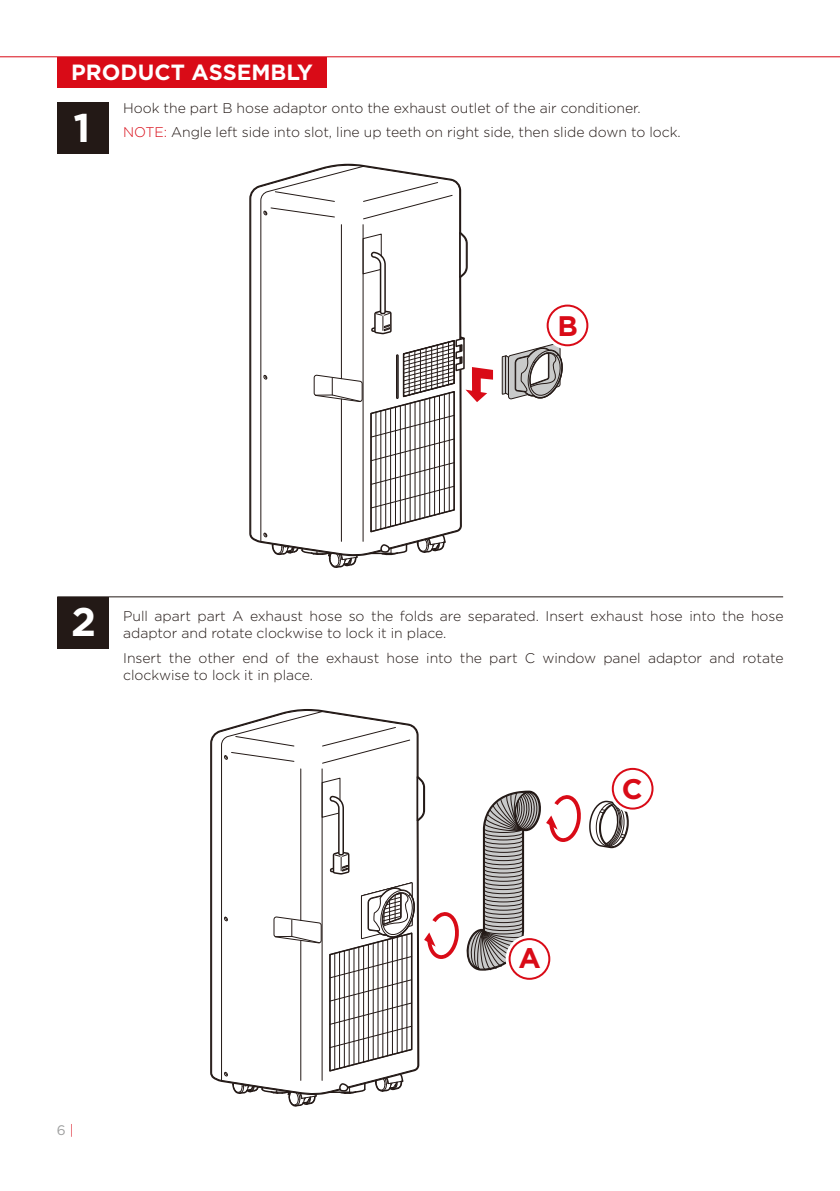
<style>
.page{position:relative;width:840px;height:1191px;background:#fff}
.page>*{position:absolute;margin:0;border:0;box-sizing:border-box;transform-origin:0 0}
.t1{font:700 40px "Gotham";color:#fff}
.t2{font:700 28.2px "Gotham";color:#d90b17}
.t3{font:700 22px "Gotham";color:#fff}
.t4{font:300 14px/16.8px "Gotham";letter-spacing:-.005em;color:#231916}
.t5{font:13.8px "Gotham";color:#9fa0a0}
.s1{color:#d90b17}
.s2{font-weight:300;color:#d90b17}
</style>
<div class="page">
<svg style="left:250px;top:164px;width:114px;height:379px"></svg>
<div style="left:57px;top:57px;width:270px;height:30px;background:#d90b17"></div>
<hr style="left:0;top:56px;width:839px;height:1px;background:#d90b17">
<hr style="left:57px;top:596px;width:725px;height:1px;background:#231916">
<div style="left:57px;top:102px;width:52px;height:51px;background:#231916"></div>
<div style="left:57px;top:597px;width:52px;height:51px;background:#231916"></div>
<svg style="left:211px;top:709px;width:213px;height:373px"></svg>
<hr style="left:416px;top:777px;width:2px;height:43px;background:#231916">
<svg style="left:220px;top:710px;width:196px;height:397px"></svg>
<svg style="left:424px;top:790px;width:157px;height:190px"></svg>
<div style="left:508px;top:938px;width:42px;height:41px;border:2px solid #d90b17;border-radius:50%"></div>
<svg style="left:589px;top:767px;width:65px;height:81px"></svg>
<svg style="left:501px;top:307px;width:88px;height:93px"></svg>
<div style="left:546px;top:304px;width:42px;height:42px;border:2px solid #d90b17;border-radius:50%"></div>
<svg style="left:260px;top:165px;width:233px;height:403px"></svg>
<h3 class="t3" style="left:71px;top:58px;width:243px">PRODUCT ASSEMBLY</h3>
<h1 class="t1" style="left:74px;top:102px;width:18px">1</h1>
<p class="t4" style="left:123px;top:95px;width:558px;line-height:24.8px">Hook the part B hose adaptor onto the exhaust outlet of the air conditioner.<br><span class="s1">NOTE:</span> Angle left side into slot, line up teeth on right side, then slide down to lock.</p>
<h2 class="t2" style="left:557px;top:307px;width:22px">B</h2>
<h1 class="t1" style="left:71px;top:596px;width:26px">2</h1>
<p class="t4" style="left:123px;top:607px;width:661px">Pull apart part A exhaust hose so the folds are separated. Insert exhaust hose into the hose adaptor and rotate clockwise to lock it in place.</p>
<p class="t4" style="left:123px;top:649px;width:661px">Insert the other end of the exhaust hose into the part C window panel adaptor and rotate clockwise to lock it in place.</p>
<h2 class="t2" style="left:621px;top:770px;width:22px">C</h2>
<h2 class="t2" style="left:518px;top:939px;width:24px">A</h2>
<p class="t5" style="left:57px;top:1121px;width:19px">6 <span class="s2">|</span></p>
</div>
